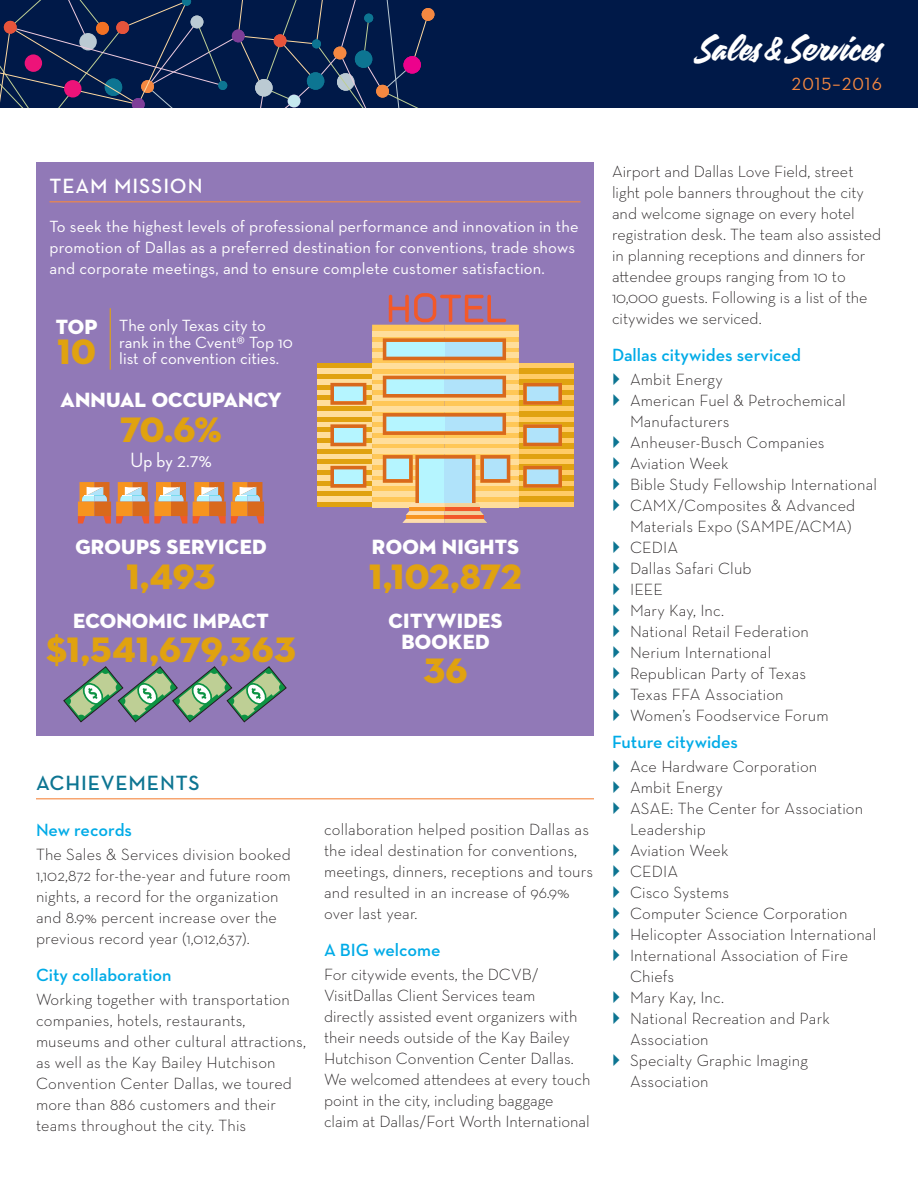
<style>
.page{position:relative;width:918px;height:1188px;background:#fff}
.page>*{position:absolute;margin:0;border:0;box-sizing:border-box;transform-origin:0 0}
.body_copy{font:36px "Neutraface 2 Display Titling";letter-spacing:-.01em;color:#e0a210}
.t1{font:36px "Quotes Script";color:#fff}
.body_copy-2{font:21px/21px "Neutraface 2 Display Titling";letter-spacing:.01em;color:#fff;text-align:center}
.heading{font:600 21px "Neutraface Text";letter-spacing:.04em;color:#0d7592}
.heading-2{font:600 21px "Neutraface Text";letter-spacing:.04em;color:#fff}
.body_copy-3{font:500 21px "Neutraface 2 Display";color:#fff}
.subhead{font:600 18px "Neutraface Text";color:#00abe7}
.t2{font:18px "Neutraface 2 Text";letter-spacing:.06em;color:#f58841}
.body_copy-4{font:300 16.5px/21px "Neutraface Text";letter-spacing:.01em;color:#231f20}
.body_copy-5{font:16.5px/21px "Neutraface Text";letter-spacing:.01em;color:#fff}
</style>
<div class="page">
<div style="left:0;top:0;width:918px;height:108px;background:#001948"></div>
<svg style="left:0;top:0;width:435px;height:108px"></svg>
<div style="left:312px;top:39px;width:9px;height:9px;background:#0d7592;border-radius:50%"></div>
<div style="left:364px;top:14px;width:9px;height:9px;background:#0d7592;border-radius:50%"></div>
<div style="left:64px;top:80px;width:18px;height:18px;background:#ed1379;border-radius:50%"></div>
<div style="left:36px;top:162px;width:558px;height:574px;background:#9179b7"></div>
<hr style="left:50px;top:201px;width:530px;height:1px;background:#f58841">
<hr style="left:36px;top:798px;width:558px;height:1px;background:#f58841">
<div style="left:317px;top:363px;width:55px;height:144px;background:#ffde9c"></div>
<div style="left:317px;top:363px;width:55px;height:5px;background:#e0a210"></div>
<div style="left:317px;top:374px;width:55px;height:5px;background:#e0a210"></div>
<hr style="left:317px;top:385px;width:55px;height:4px;background:#e0a210">
<hr style="left:317px;top:396px;width:55px;height:4px;background:#e0a210">
<div style="left:317px;top:406px;width:55px;height:5px;background:#e0a210"></div>
<hr style="left:317px;top:417px;width:55px;height:4px;background:#e0a210">
<hr style="left:317px;top:428px;width:55px;height:4px;background:#e0a210">
<div style="left:317px;top:438px;width:55px;height:5px;background:#e0a210"></div>
<div style="left:317px;top:449px;width:55px;height:5px;background:#e0a210"></div>
<hr style="left:317px;top:460px;width:55px;height:4px;background:#e0a210">
<div style="left:317px;top:470px;width:55px;height:5px;background:#e0a210"></div>
<div style="left:317px;top:481px;width:55px;height:5px;background:#e0a210"></div>
<hr style="left:317px;top:492px;width:55px;height:4px;background:#e0a210">
<div style="left:317px;top:502px;width:55px;height:5px;background:#e0a210"></div>
<div style="left:519px;top:363px;width:55px;height:144px;background:#e0a210"></div>
<div style="left:519px;top:363px;width:55px;height:5px;background:#fc6"></div>
<div style="left:519px;top:374px;width:55px;height:5px;background:#fc6"></div>
<hr style="left:519px;top:385px;width:55px;height:4px;background:#fc6">
<hr style="left:519px;top:396px;width:55px;height:4px;background:#fc6">
<div style="left:519px;top:406px;width:55px;height:5px;background:#fc6"></div>
<hr style="left:519px;top:417px;width:55px;height:4px;background:#fc6">
<hr style="left:519px;top:428px;width:55px;height:4px;background:#fc6">
<div style="left:519px;top:438px;width:55px;height:5px;background:#fc6"></div>
<div style="left:519px;top:449px;width:55px;height:5px;background:#fc6"></div>
<hr style="left:519px;top:460px;width:55px;height:4px;background:#fc6">
<div style="left:519px;top:470px;width:55px;height:5px;background:#fc6"></div>
<div style="left:519px;top:481px;width:55px;height:5px;background:#fc6"></div>
<hr style="left:519px;top:492px;width:55px;height:4px;background:#fc6">
<div style="left:519px;top:502px;width:55px;height:5px;background:#fc6"></div>
<svg style="left:330px;top:383px;width:36px;height:22px"></svg>
<svg style="left:330px;top:424px;width:36px;height:22px"></svg>
<svg style="left:330px;top:466px;width:36px;height:22px"></svg>
<svg style="left:372px;top:293px;width:190px;height:230px"></svg>
<hr style="left:110px;top:308px;width:1px;height:62px;background:#e0a210">
<svg style="left:78px;top:482px;width:186px;height:42px"></svg>
<svg style="left:64px;top:667px;width:222px;height:55px"></svg>
<p class="t1" style="left:696px;top:24px;width:190px">Sales &amp; Services</p>
<p class="t2" style="left:792px;top:72px;width:92px">2015–2016</p>
<p class="heading-2" style="left:50px;top:173px;width:155px">TEAM MISSION</p>
<p class="body_copy-5" style="left:50px;top:216px;width:531px">To seek the highest levels of professional performance and innovation in the promotion of Dallas as a preferred destination for conventions, trade shows and corporate meetings, and to ensure complete customer satisfaction.</p>
<p class="body_copy-2" style="left:56px;top:316px;width:43px">TOP</p>
<p class="body_copy" style="left:58px;top:329px;width:40px">10</p>
<p class="body_copy-5" style="left:119px;top:317px;width:175px;line-height:16.5px">The only Texas city to rank in the Cvent® Top 10 list of convention cities.</p>
<p class="body_copy-2" style="left:61px;top:390px;width:222px">ANNUAL OCCUPANCY</p>
<p class="body_copy" style="left:120px;top:407px;width:103px">70.6%</p>
<p class="body_copy-3" style="left:130px;top:449px;width:83px">Up by 2.7%</p>
<p class="body_copy-2" style="left:75px;top:537px;width:193px">GROUPS SERVICED</p>
<p class="body_copy" style="left:126px;top:554px;width:91px">1,493</p>
<p class="body_copy-2" style="left:73px;top:610px;width:197px">ECONOMIC IMPACT</p>
<p class="body_copy" style="left:46px;top:627px;width:251px">$1,541,679,363</p>
<p class="body_copy-2" style="left:372px;top:537px;width:149px">ROOM NIGHTS</p>
<p class="body_copy" style="left:369px;top:554px;width:154px">1,102,872</p>
<p class="body_copy-2" style="left:389px;top:610px;width:115px">CITYWIDES<br>BOOKED</p>
<p class="body_copy" style="left:423px;top:648px;width:46px">36</p>
<p class="heading" style="left:36px;top:770px;width:165px">ACHIEVEMENTS</p>
<p class="subhead" style="left:36px;top:819px;width:98px">New records</p>
<p class="body_copy-4" style="left:36px;top:844px;width:256px">The Sales &amp; Services division booked 1,102,872 for-the-year and future room nights, a record for the organization and 8.9% percent increase over the previous record year (1,012,637).</p>
<p class="subhead" style="left:36px;top:963px;width:137px">City collaboration</p>
<p class="body_copy-4" style="left:36px;top:988px;width:271px">Working together with transportation companies, hotels, restaurants, museums and other cultural attractions, as well as the Kay Bailey Hutchison Convention Center Dallas, we toured more than 886 customers and their teams throughout the city. This</p>
<p class="body_copy-4" style="left:324px;top:819px;width:271px">collaboration helped position Dallas as the ideal destination for conventions, meetings, dinners, receptions and tours and resulted in an increase of 96.9% over last year.</p>
<p class="subhead" style="left:324px;top:939px;width:118px">A BIG welcome</p>
<p class="body_copy-4" style="left:324px;top:964px;width:268px">For citywide events, the DCVB/ VisitDallas Client Services team<br>directly assisted event organizers with their needs outside of the Kay Bailey Hutchison Convention Center Dallas.<br>We welcomed attendees at every touch point in the city, including baggage claim at Dallas/Fort Worth International</p>
<p class="body_copy-4" style="left:612px;top:161px;width:271px">Airport and Dallas Love Field, street light pole banners throughout the city and welcome signage on every hotel registration desk. The team also assisted in planning receptions and dinners for attendee groups ranging from 10 to 10,000 guests. Following is a list of the citywides we serviced.</p>
<p class="subhead" style="left:612px;top:343px;width:191px">Dallas citywides serviced</p>
<p class="body_copy-4" style="left:630px;top:368px;width:94px">Ambit Energy</p>
<p class="body_copy-4" style="left:630px;top:389px;width:217px">American Fuel &amp; Petrochemical<br>Manufacturers</p>
<p class="body_copy-4" style="left:630px;top:431px;width:196px">Anheuser-Busch Companies</p>
<p class="body_copy-4" style="left:630px;top:452px;width:100px">Aviation Week</p>
<p class="body_copy-4" style="left:630px;top:473px;width:249px">Bible Study Fellowship International</p>
<p class="body_copy-4" style="left:630px;top:494px;width:227px">CAMX/Composites &amp; Advanced<br>Materials Expo (SAMPE/ACMA)</p>
<p class="body_copy-4" style="left:630px;top:536px;width:50px">CEDIA</p>
<p class="body_copy-4" style="left:630px;top:557px;width:123px">Dallas Safari Club</p>
<p class="body_copy-4" style="left:630px;top:578px;width:35px">IEEE</p>
<p class="body_copy-4" style="left:630px;top:599px;width:96px">Mary Kay, Inc.</p>
<p class="body_copy-4" style="left:630px;top:620px;width:180px">National Retail Federation</p>
<p class="body_copy-4" style="left:630px;top:641px;width:143px">Nerium International</p>
<p class="body_copy-4" style="left:630px;top:662px;width:178px">Republican Party of Texas</p>
<p class="body_copy-4" style="left:630px;top:683px;width:155px">Texas FFA Association</p>
<p class="body_copy-4" style="left:630px;top:704px;width:200px">Women’s Foodservice Forum</p>
<p class="subhead" style="left:612px;top:731px;width:128px">Future citywides</p>
<p class="body_copy-4" style="left:630px;top:756px;width:189px">Ace Hardware Corporation</p>
<p class="body_copy-4" style="left:630px;top:777px;width:94px">Ambit Energy</p>
<p class="body_copy-4" style="left:630px;top:798px;width:235px">ASAE: The Center for Association<br>Leadership</p>
<p class="body_copy-4" style="left:630px;top:840px;width:100px">Aviation Week</p>
<p class="body_copy-4" style="left:630px;top:861px;width:50px">CEDIA</p>
<p class="body_copy-4" style="left:630px;top:882px;width:101px">Cisco Systems</p>
<p class="body_copy-4" style="left:630px;top:903px;width:219px">Computer Science Corporation</p>
<p class="body_copy-4" style="left:630px;top:924px;width:248px">Helicopter Association International</p>
<p class="body_copy-4" style="left:630px;top:945px;width:220px">International Association of Fire<br>Chiefs</p>
<p class="body_copy-4" style="left:630px;top:987px;width:96px">Mary Kay, Inc.</p>
<p class="body_copy-4" style="left:630px;top:1008px;width:201px">National Recreation and Park<br>Association</p>
<p class="body_copy-4" style="left:630px;top:1050px;width:180px">Specialty Graphic Imaging<br>Association</p>
</div>
